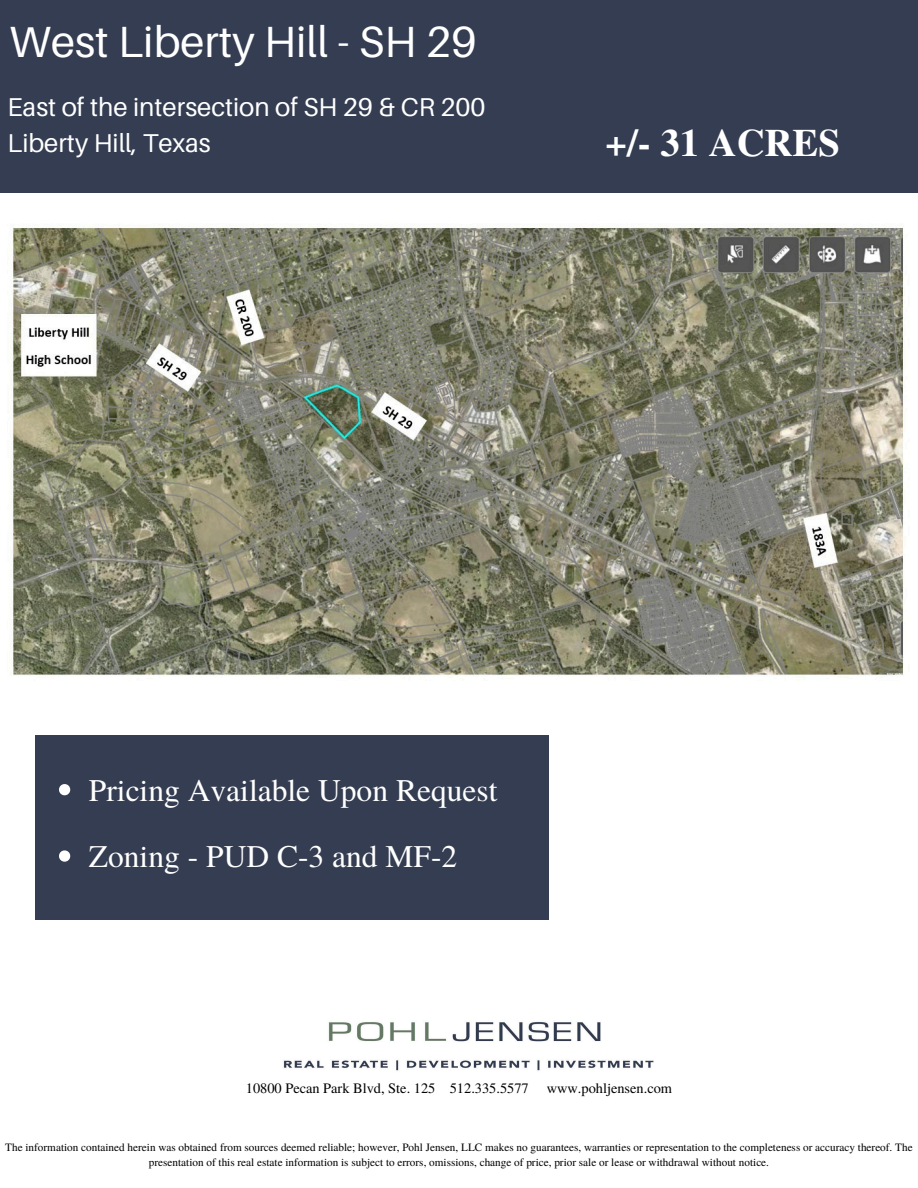
<style>
.page{position:relative;width:918px;height:1188px;background:#fff}
.page>*{position:absolute;margin:0;border:0;box-sizing:border-box;transform-origin:0 0}
.t1{font:43.65px "Aileron";color:#fff}
.t2{font:700 38.7px "Te X Gyre Termes";color:#fff}
.t3{font:31.5px "Te X Gyre Termes";color:#fff}
.t4{font:25.8px/35.5px "Aileron";color:#fff}
.t5{font:14.4px "Te X Gyre Termes";color:#000}
.t6{font:11.25px/15px "Te X Gyre Termes";color:#000;text-align:center}
</style>
<div class="page">
<div style="left:0;top:0;width:918px;height:193px;background:#343d51"></div>
<img style="left:283px;top:1021px;width:371px;height:50px">
<img style="left:12px;top:224px;width:892px;height:452px">
<div style="left:35px;top:735px;width:514px;height:185px;background:#343d51"></div>
<svg style="left:59px;top:784px;width:11px;height:11px"></svg>
<svg style="left:59px;top:850px;width:11px;height:12px"></svg>
<p class="t1" style="left:9px;top:15px;width:469px">West Liberty Hill - SH 29</p>
<p class="t4" style="left:7px;top:89px;width:479px">East of the intersection of SH 29 &amp; CR 200<br>Liberty Hill, Texas</p>
<h1 class="t2" style="left:605px;top:113px;width:236px">+/- 31 ACRES</h1>
<p class="t3" style="left:89px;top:768px;width:410px">Pricing Available Upon Request</p>
<p class="t3" style="left:89px;top:834px;width:370px">Zoning - PUD C-3 and MF-2</p>
<h4 class="t5" style="left:246px;top:1078px;width:285px">10800 Pecan Park Blvd, Ste. 125 512.335.5577</h4>
<h4 class="t5" style="left:547px;top:1078px;width:127px">www.pohljensen.com</h4>
<h2 class="t6" style="left:5px;top:1139px;width:909px">The information contained herein was obtained from sources deemed reliable; however, Pohl Jensen, LLC makes no guarantees, warranties or representation to the completeness or accuracy thereof. The presentation of this real estate information is subject to errors, omissions, change of price, prior sale or lease or withdrawal without notice.</h2>
</div>
